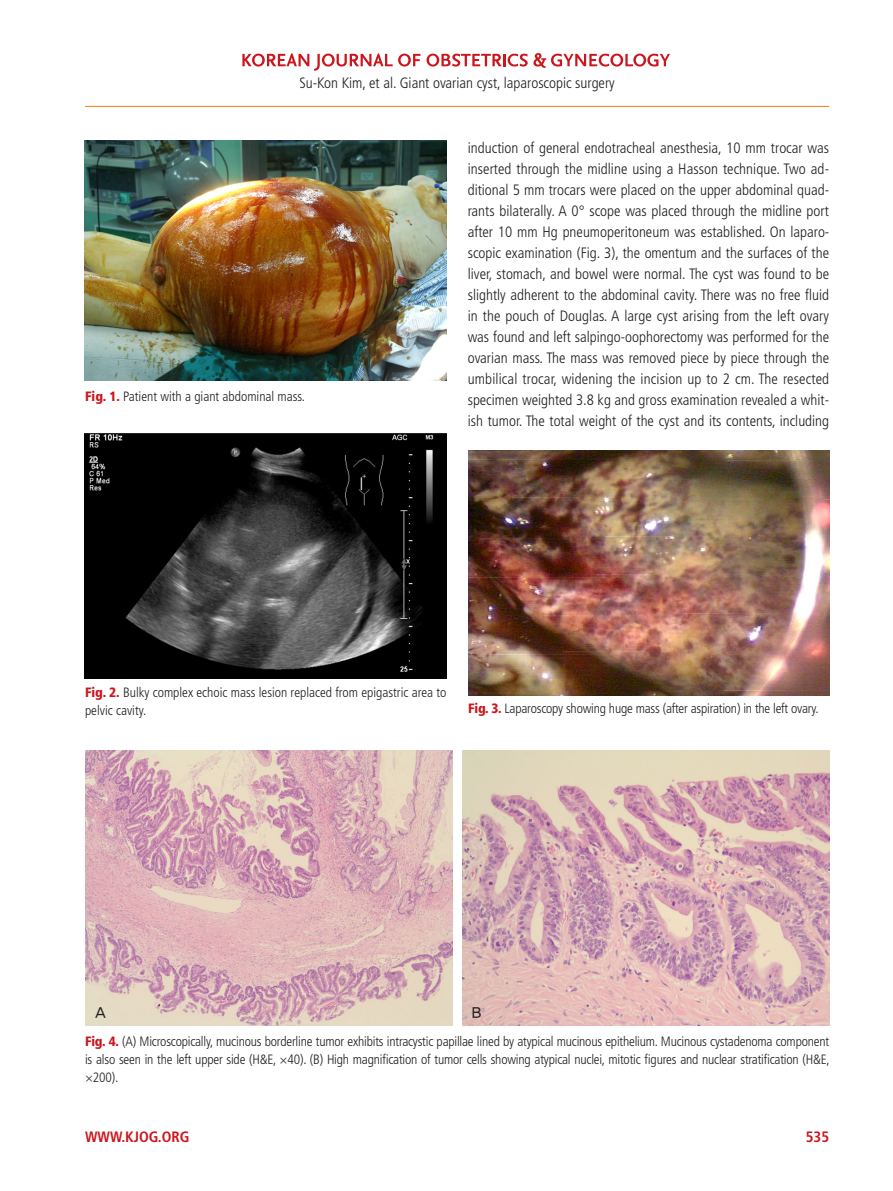
<style>
.page{position:relative;width:893px;height:1191px;background:#fff}
.page>*{position:absolute;margin:0;border:0;box-sizing:border-box;transform-origin:0 0}
.본문_영문{font:300 condensed 15px/21px "Frutiger LT Std";color:#231f20;text-align:justify}
.머리말1{font:300 condensed 15px "Frutiger LT Std";color:#231f20}
.t1{font:700 condensed 15px "Frutiger LT Std";color:#cd151d}
.그림A-B{font:15px "YDIYGO330";color:#231f20}
.표_타이틀{font:300 condensed 13.5px/18px "Frutiger LT Std";letter-spacing:-.015em;color:#231f20}
.s1{font-weight:900;color:#cd151d}
</style>
<div class="page">
<svg style="left:242px;top:53px;width:178px;height:18px"></svg>
<svg style="left:426px;top:53px;width:244px;height:15px"></svg>
<hr style="left:85px;top:106px;width:744px;height:1px;background:#f58420">
<img style="left:85px;top:140px;width:361px;height:241px">
<img style="left:85px;top:433px;width:361px;height:245px">
<img style="left:468px;top:451px;width:361px;height:245px">
<img style="left:85px;top:750px;width:367px;height:275px">
<img style="left:462px;top:750px;width:368px;height:275px">
<p class="머리말1" style="left:299px;top:74px;width:317px">Su-Kon Kim, et al. Giant ovarian cyst, laparoscopic surgery</p>
<p class="표_타이틀" style="left:85px;top:388px;width:221px"><span class="s1">Fig. 1.</span> Patient with a giant abdominal mass.</p>
<p class="본문_영문" style="left:468px;top:137px;width:363px">induction of general endotracheal anesthesia, 10 mm trocar was inserted through the midline using a Hasson technique. Two ad&shy;ditional 5 mm trocars were placed on the upper abdominal quad&shy;rants bilaterally. A 0° scope was placed through the midline port after 10 mm Hg pneumoperitoneum was established. On laparo&shy;scopic examination (Fig. 3), the omentum and the surfaces of the liver, stomach, and bowel were normal. The cyst was found to be slightly adherent to the abdominal cavity. There was no free fluid in the pouch of Douglas. A large cyst arising from the left ovary was found and left salpingo-oophorectomy was performed for the ovarian mass. The mass was removed piece by piece through the umbilical trocar, widening the incision up to 2 cm. The resected specimen weighted 3.8 kg and gross examination revealed a whit&shy;ish tumor. The total weight of the cyst and its contents, including</p>
<p class="표_타이틀" style="left:85px;top:684px;width:363px"><span class="s1">Fig. 2.</span> Bulky complex echoic mass lesion replaced from epigastric area to pelvic cavity.</p>
<p class="표_타이틀" style="left:468px;top:699px;width:352px"><span class="s1">Fig. 3.</span> Laparoscopy showing huge mass (after aspiration) in the left ovary.</p>
<p class="그림A-B" style="left:95px;top:1004px;width:11px">A</p>
<p class="그림A-B" style="left:472px;top:1004px;width:11px">B</p>
<p class="표_타이틀" style="left:85px;top:1032px;width:746px;text-align:justify"><span class="s1">Fig. 4.</span> (A) Microscopically, mucinous borderline tumor exhibits intracystic papillae lined by atypical mucinous epithelium. Mucinous cystadenoma component is also seen in the left upper side (H&amp;E, ×40). (B) High magnification of tumor cells showing atypical nuclei, mitotic figures and nuclear stratification (H&amp;E, ×200).</p>
<p class="t1" style="left:85px;top:1128px;width:106px">WWW.KJOG.ORG</p>
<p class="t1" style="left:806px;top:1128px;width:25px">535</p>
</div>
